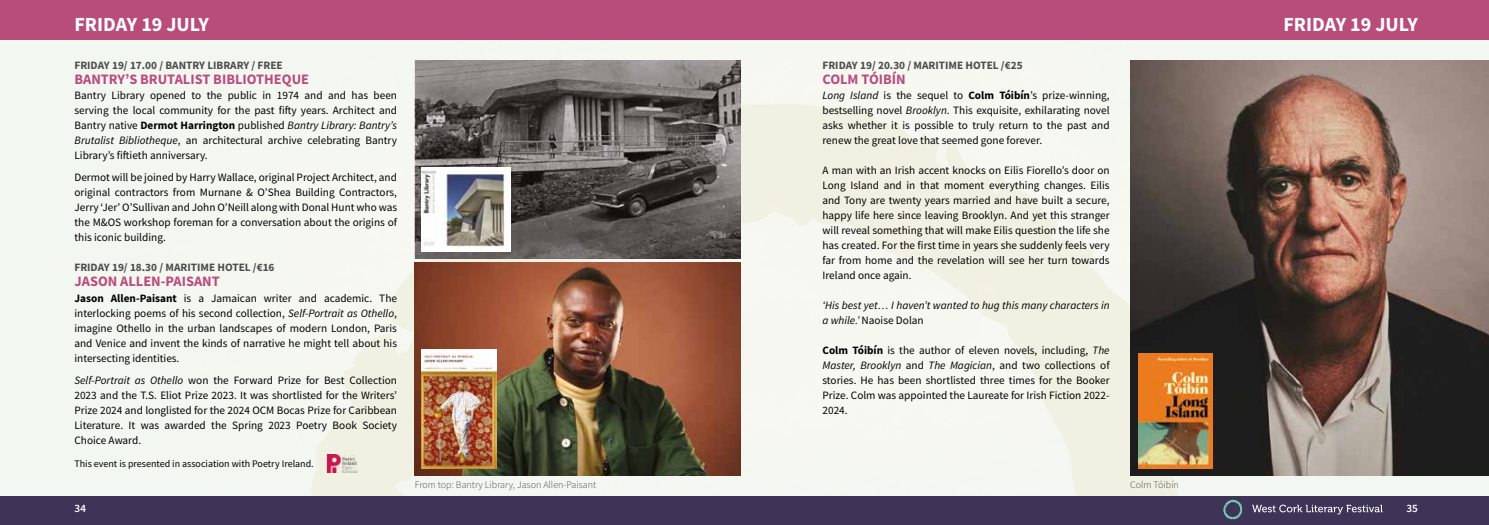
<style>
.page{position:relative;width:1489px;height:525px;background:#fff}
.page>*{position:absolute;margin:0;border:0;box-sizing:border-box;transform-origin:0 0}
.t1{font:700 20px "Source Sans Pro";color:#fff}
.t2{font:700 14.38px "Source Sans Pro";color:#b84c7b}
.t3{font:11.25px/15px "Source Sans Pro";color:#000;text-align:justify}
.t4{font:700 11.25px "Source Sans Pro";color:#4d4d4c}
.t5{font:italic 11.25px/15px "Source Sans Pro";color:#000}
.t6{font:600 11.25px "Source Sans Pro";color:#fff}
.t7{font:10px "Source Sans Pro";color:#000}
.t8{font:300 10px "Source Sans Pro";color:#4d4d4c}
.s1{font-style:italic}
.s2{font-weight:700}
.s3{font-style:normal}
</style>
<div class="page">
<div style="left:0;top:39px;width:1488px;height:457px;background:#f4f7f1"></div>
<img style="left:307px;top:109px;width:876px;height:387px">
<div style="left:0;top:0;width:776px;height:39px;background:#b84c7b"></div>
<div style="left:748px;top:0;width:740px;height:39px;background:#b84c7b"></div>
<div style="left:0;top:496px;width:1488px;height:28px;background:#3d3458"></div>
<svg style="left:1223px;top:499px;width:19px;height:20px"></svg>
<svg style="left:1252px;top:504px;width:130px;height:10px"></svg>
<img style="left:1130px;top:60px;width:358px;height:415px">
<img style="left:1137px;top:353px;width:75px;height:115px">
<img style="left:415px;top:262px;width:326px;height:213px">
<img style="left:422px;top:349px;width:74px;height:119px">
<img style="left:415px;top:60px;width:326px;height:199px">
<img style="left:422px;top:167px;width:88px;height:85px">
<img style="left:326px;top:454px;width:32px;height:18px">
<h1 class="t1" style="left:74px;top:11px;width:136px">FRIDAY 19 JULY</h1>
<h1 class="t1" style="left:1283px;top:11px;width:136px">FRIDAY 19 JULY</h1>
<p class="t4" style="left:822px;top:57px;width:202px">FRIDAY 19/ 20.30 / MARITIME HOTEL /€25</p>
<p class="t2" style="left:822px;top:69px;width:85px">COLM TÓIBÍN</p>
<p class="t3" style="left:822px;top:87px;width:289px"><span class="s1">Long Island</span> is the sequel to <span class="s2">Colm Tóibín</span>’s prize-winning, bestselling novel <span class="s1">Brooklyn</span>. This exquisite, exhilarating novel asks whether it is possible to truly return to the past and renew the great love that seemed gone forever.</p>
<p class="t3" style="left:822px;top:162px;width:289px">A man with an Irish accent knocks on Eilis Fiorello’s door on Long Island and in that moment everything changes. Eilis and Tony are twenty years married and have built a secure, happy life here since leaving Brooklyn. And yet this stranger will reveal something that will make Eilis question the life she has created. For the first time in years she suddenly feels very far from home and the revelation will see her turn towards Ireland once again.</p>
<p class="t5" style="left:822px;top:297px;width:288px">‘His best yet… I haven’t wanted to hug this many characters in a while.’ <span class="s3">Naoise Dolan</span></p>
<p class="t3" style="left:822px;top:342px;width:289px"><span class="s2">Colm Tóibín</span> is the author of eleven novels, including, <span class="s1">The Master, Brooklyn</span> and <span class="s1">The Magician</span>, and two collections of stories. He has been shortlisted three times for the Booker Prize. Colm was appointed the Laureate for Irish Fiction 2022- 2024.</p>
<p class="t4" style="left:74px;top:57px;width:210px">FRIDAY 19/ 17.00 / BANTRY LIBRARY / FREE</p>
<p class="t2" style="left:74px;top:69px;width:236px">BANTRY’S BRUTALIST BIBLIOTHEQUE</p>
<p class="t3" style="left:74px;top:87px;width:324px">Bantry Library opened to the public in 1974 and and has been serving the local community for the past fifty years. Architect and Bantry native <span class="s2">Dermot Harrington</span> published <span class="s1">Bantry Library: Bantry’s Brutalist Bibliotheque</span>, an architectural archive celebrating Bantry Library’s fiftieth anniversary.</p>
<p class="t3" style="left:74px;top:170px;width:324px">Dermot will be joined by Harry Wallace, original Project Architect, and original contractors from Murnane &amp; OʼShea Building Contractors, Jerry ‘Jer’ OʼSullivan and John OʼNeill along with Donal Hunt who was the M&amp;OS workshop foreman for a conversation about the origins of this iconic building.</p>
<p class="t4" style="left:74px;top:260px;width:202px">FRIDAY 19/ 18.30 / MARITIME HOTEL /€16</p>
<p class="t2" style="left:74px;top:272px;width:147px">JASON ALLEN-PAISANT</p>
<p class="t3" style="left:74px;top:290px;width:324px"><span class="s2">Jason Allen-Paisant</span> is a Jamaican writer and academic. The interlocking poems of his second collection, <span class="s1">Self-Portrait as Othello</span>, imagine Othello in the urban landscapes of modern London, Paris and Venice and invent the kinds of narrative he might tell about his intersecting identities.</p>
<p class="t3" style="left:74px;top:372px;width:324px"><span class="s1">Self-Portrait as Othello</span> won the Forward Prize for Best Collection 2023 and the T.S. Eliot Prize 2023. It was shortlisted for the Writers’ Prize 2024 and longlisted for the 2024 OCM Bocas Prize for Caribbean Literature. It was awarded the Spring 2023 Poetry Book Society Choice Award.</p>
<p class="t7" style="left:74px;top:456px;width:241px">This event is presented in association with Poetry Ireland.</p>
<p class="t8" style="left:415px;top:478px;width:183px">From top: Bantry Library, Jason Allen-Paisant</p>
<p class="t8" style="left:1130px;top:478px;width:50px">Colm Tóibín</p>
<p class="t6" style="left:74px;top:500px;width:13px">34</p>
<p class="t6" style="left:1406px;top:500px;width:13px">35</p>
</div>
